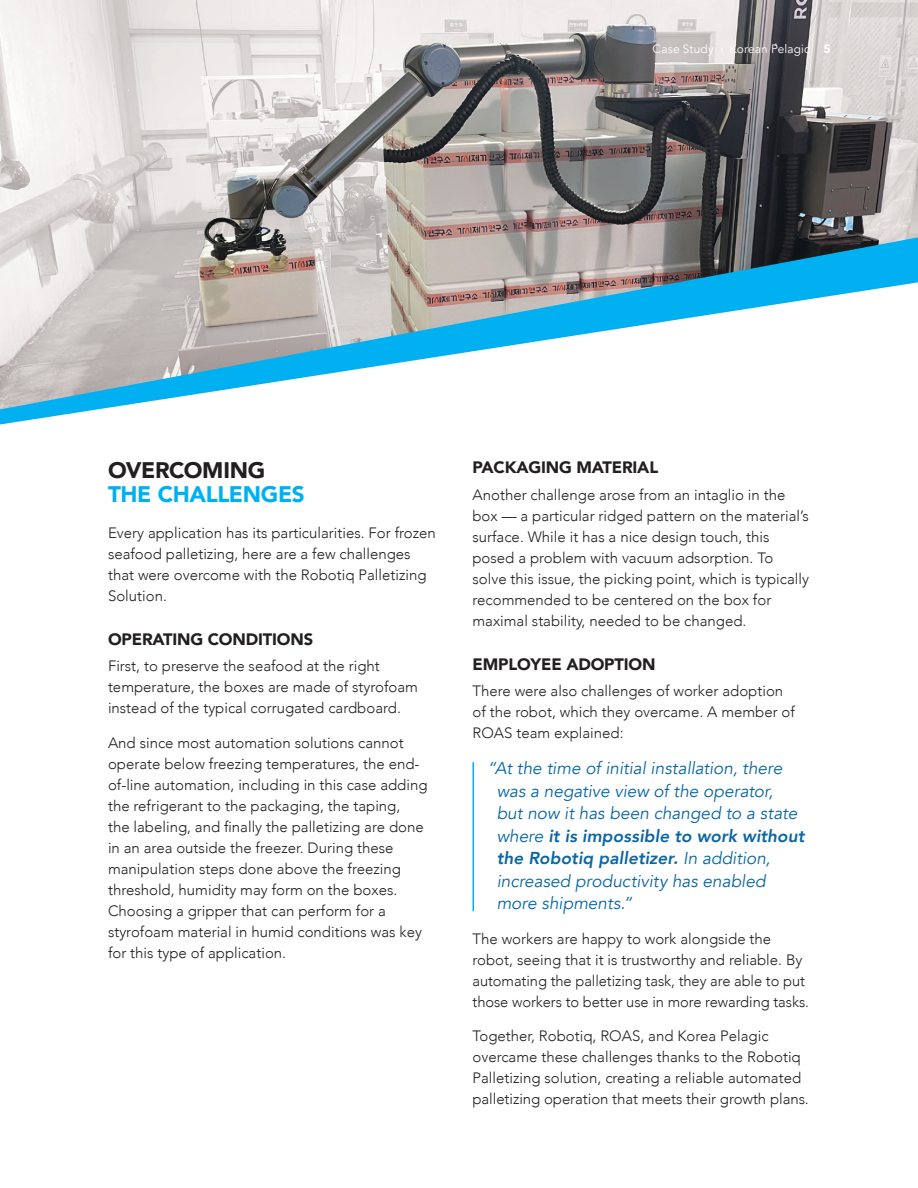
<style>
.page{position:relative;width:918px;height:1188px;background:#fff}
.page>*{position:absolute;margin:0;border:0;box-sizing:border-box;transform-origin:0 0}
.t1{font:900 22.5px "Avenir";letter-spacing:-.015em;color:#00b0f0}
.t2{font:900 22.5px "Avenir";letter-spacing:-.01em;color:#231f20}
.t3{font:italic 17.25px/22.5px "Avenir";letter-spacing:-.005em;color:#0a67a4}
.t4{font:900 16.5px "Avenir";letter-spacing:-.01em;color:#231f20}
.t5{font:300 15px/21px "Avenir";color:#231f20}
.t6{font:12px "Avenir";letter-spacing:.015em;color:#fff}
.s1{font-weight:900}
.s2{font-weight:800}
</style>
<div class="page">
<hr style="left:472px;top:762px;width:2px;height:149px;background:#00b0f0">
<img style="left:0;top:0;width:918px;height:410px">
<p class="t6" style="left:653px;top:41px;width:179px">Case Study › Korean Pelagic <span class="s1">5</span></p>
<h1 class="t2" style="left:108px;top:451px;width:159px">OVERCOMING</h1>
<h1 class="t1" style="left:108px;top:475px;width:198px">THE CHALLENGES</h1>
<p class="t5" style="left:108px;top:522px;width:329px">Every application has its particularities. For frozen seafood palletizing, here are a few challenges that were overcome with the Robotiq Palletizing Solution.</p>
<p class="t4" style="left:108px;top:625px;width:207px">OPERATING CONDITIONS</p>
<p class="t5" style="left:108px;top:656px;width:311px">First, to preserve the seafood at the right temperature, the boxes are made of styrofoam instead of the typical corrugated cardboard.</p>
<p class="t5" style="left:108px;top:732px;width:321px">And since most automation solutions cannot operate below freezing temperatures, the end&shy;of-line automation, including in this case adding the refrigerant to the packaging, the taping,<br>the labeling, and finally the palletizing are done in an area outside the freezer. During these manipulation steps done above the freezing threshold, humidity may form on the boxes.<br>Choosing a gripper that can perform for a styrofoam material in humid conditions was key for this type of application.</p>
<p class="t4" style="left:472px;top:453px;width:187px">PACKAGING MATERIAL</p>
<p class="t5" style="left:472px;top:484px;width:338px">Another challenge arose from an intaglio in the box — a particular ridged pattern on the material’s surface. While it has a nice design touch, this posed a problem with vacuum adsorption. To solve this issue, the picking point, which is typically recommended to be centered on the box for maximal stability, needed to be changed.</p>
<p class="t4" style="left:472px;top:650px;width:185px">EMPLOYEE ADOPTION</p>
<p class="t5" style="left:472px;top:681px;width:324px">There were also challenges of worker adoption of the robot, which they overcame. A member of<br>ROAS team explained:</p>
<p class="t3" style="left:497px;top:757px;width:309px;text-indent:-9px">“At the time of initial installation, there was a negative view of the operator,<br>but now it has been changed to a state where <span class="s2">it is impossible to work without the Robotiq palletizer.</span> In addition, increased productivity has enabled more shipments.”</p>
<p class="t5" style="left:472px;top:928px;width:338px">The workers are happy to work alongside the robot, seeing that it is trustworthy and reliable. By automating the palletizing task, they are able to put those workers to better use in more rewarding tasks.</p>
<p class="t5" style="left:472px;top:1026px;width:338px">Together, Robotiq, ROAS, and Korea Pelagic overcame these challenges thanks to the Robotiq Palletizing solution, creating a reliable automated palletizing operation that meets their growth plans.</p>
</div>
